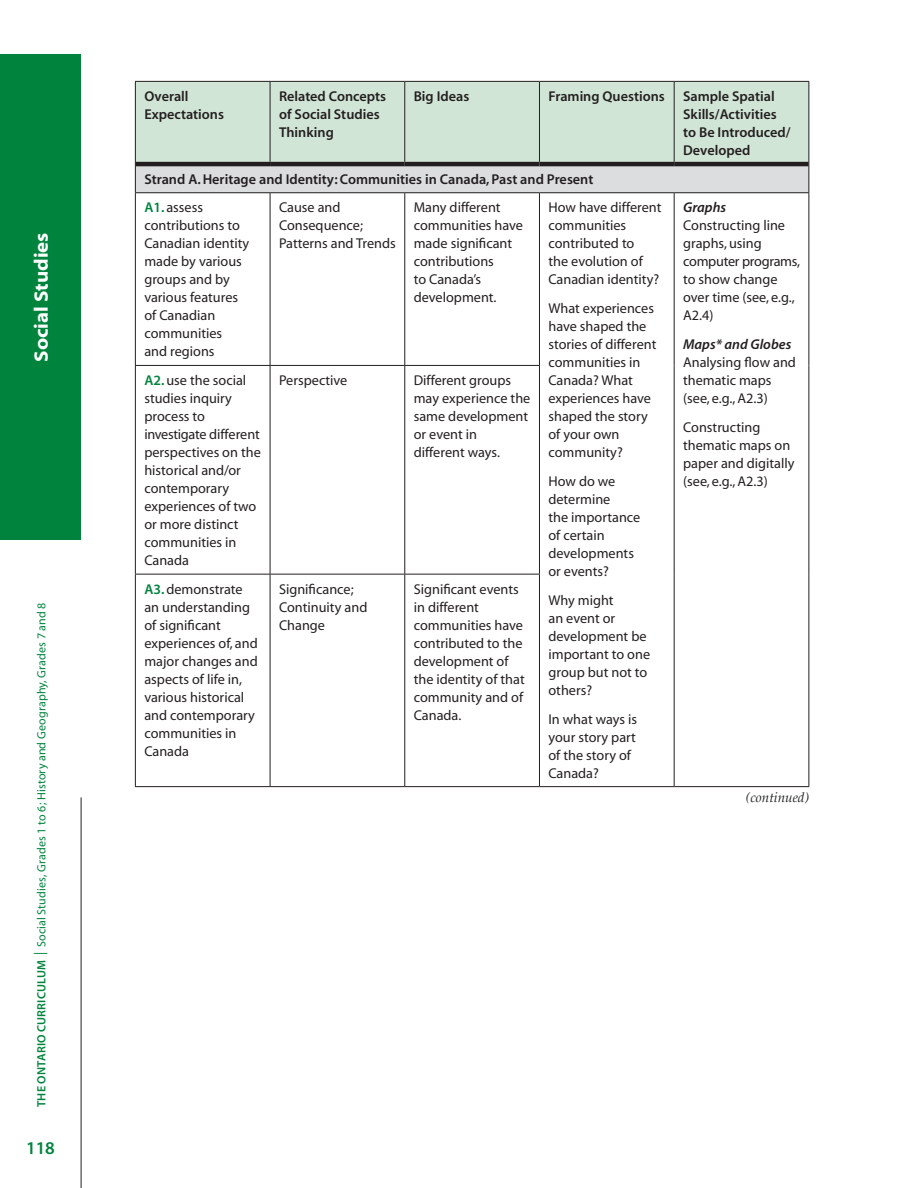
<style>
.page{position:relative;width:918px;height:1188px;background:#fff}
.page>*{position:absolute;margin:0;border:0;box-sizing:border-box;transform-origin:0 0}
.t1{font:19.5px "Myriad MM 700 700";color:#fff}
.t2{font:18px "Myriad MM 565 600";color:#00843d}
.SS-Overview_Table_Co{font:14.25px/18px "Myriad MM 400 600";color:#231f20}
.SS-Overview_Table_He{font:14.25px/18px "Myriad MM 565 600";color:#231f20}
.SS-Overview_Table_He-2{font:14.25px "Myriad MM It 565 600";color:#231f20}
.t3{font:italic 13.5px "Palatino";color:#231f20}
.t4{font:12px "Myriad MM 400 600";letter-spacing:.01em;color:#00843d}
.s1{font-family:"Myriad MM 565 600"}
.s2{font-size:13.5px}
.s3{font-family:"Myriad MM 565 600";color:#00843d}
</style>
<div class="page">
<hr style="left:81px;top:797px;width:1px;height:391px;background:#231f20">
<div style="left:0;top:54px;width:81px;height:486px;background:#00843d"></div>
<div style="left:136px;top:82px;width:672px;height:80px;background:#d1e5d6"></div>
<div style="left:135px;top:164px;width:674px;height:29px;background:#dcdddf"></div>
<svg style="left:135px;top:164px;width:1px;height:28px"></svg>
<svg style="left:808px;top:166px;width:1px;height:26px"></svg>
<hr style="left:135px;top:81px;width:135px;height:1px;background:#231f20">
<hr style="left:135px;top:82px;width:1px;height:82px;background:#231f20">
<hr style="left:674px;top:81px;width:135px;height:1px;background:#231f20">
<hr style="left:808px;top:82px;width:1px;height:82px;background:#231f20">
<hr style="left:270px;top:81px;width:135px;height:1px;background:#231f20">
<hr style="left:270px;top:82px;width:1px;height:80px;background:#231f20">
<hr style="left:539px;top:81px;width:135px;height:1px;background:#231f20">
<hr style="left:674px;top:82px;width:1px;height:80px;background:#231f20">
<hr style="left:405px;top:81px;width:134px;height:1px;background:#231f20">
<hr style="left:404px;top:82px;width:1px;height:80px;background:#231f20">
<hr style="left:539px;top:82px;width:1px;height:80px;background:#231f20">
<hr style="left:135px;top:193px;width:1px;height:172px;background:#231f20">
<hr style="left:270px;top:193px;width:1px;height:172px;background:#231f20">
<hr style="left:404px;top:193px;width:1px;height:172px;background:#231f20">
<hr style="left:539px;top:193px;width:1px;height:172px;background:#231f20">
<hr style="left:674px;top:193px;width:1px;height:172px;background:#231f20">
<hr style="left:808px;top:193px;width:1px;height:172px;background:#231f20">
<hr style="left:135px;top:365px;width:135px;height:1px;background:#231f20">
<hr style="left:135px;top:366px;width:1px;height:208px;background:#231f20">
<hr style="left:270px;top:365px;width:135px;height:1px;background:#231f20">
<hr style="left:270px;top:366px;width:1px;height:208px;background:#231f20">
<hr style="left:405px;top:365px;width:135px;height:1px;background:#231f20">
<hr style="left:404px;top:366px;width:1px;height:208px;background:#231f20">
<hr style="left:539px;top:366px;width:1px;height:208px;background:#231f20">
<hr style="left:674px;top:365px;width:1px;height:209px;background:#231f20">
<hr style="left:808px;top:365px;width:1px;height:209px;background:#231f20">
<hr style="left:135px;top:574px;width:135px;height:1px;background:#231f20">
<hr style="left:135px;top:574px;width:1px;height:212px;background:#231f20">
<hr style="left:270px;top:574px;width:135px;height:1px;background:#231f20">
<hr style="left:270px;top:574px;width:1px;height:212px;background:#231f20">
<hr style="left:405px;top:574px;width:135px;height:1px;background:#231f20">
<hr style="left:404px;top:574px;width:1px;height:212px;background:#231f20">
<hr style="left:539px;top:574px;width:1px;height:212px;background:#231f20">
<hr style="left:674px;top:574px;width:1px;height:212px;background:#231f20">
<hr style="left:808px;top:574px;width:1px;height:212px;background:#231f20">
<hr style="left:136px;top:162px;width:134px;height:4px;background:#231f20">
<hr style="left:270px;top:162px;width:135px;height:4px;background:#231f20">
<hr style="left:405px;top:162px;width:134px;height:4px;background:#231f20">
<hr style="left:539px;top:162px;width:135px;height:4px;background:#231f20">
<hr style="left:674px;top:162px;width:135px;height:4px;background:#231f20">
<hr style="left:135px;top:192px;width:135px;height:1px;background:#231f20">
<hr style="left:270px;top:192px;width:135px;height:1px;background:#231f20">
<hr style="left:405px;top:192px;width:134px;height:1px;background:#231f20">
<hr style="left:539px;top:192px;width:135px;height:1px;background:#231f20">
<hr style="left:674px;top:192px;width:135px;height:1px;background:#231f20">
<hr style="left:539px;top:786px;width:135px;height:1px;background:#231f20">
<hr style="left:674px;top:786px;width:135px;height:1px;background:#231f20">
<hr style="left:135px;top:786px;width:135px;height:1px;background:#231f20">
<hr style="left:270px;top:786px;width:135px;height:1px;background:#231f20">
<hr style="left:405px;top:786px;width:134px;height:1px;background:#231f20">
<h1 class="t1" style="left:32px;top:362px;width:131px;rotate:-90deg">Social Studies</h1>
<p class="t4" style="left:36px;top:1107px;width:506px;rotate:-90deg"><span class="s1">THE ONTARIO CURRICULUM</span> <span class="s2">|</span> Social Studies, Grades 1 to 6; History and Geography, Grades 7 and 8</p>
<p class="t2" style="left:26px;top:1140px;width:30px">118</p>
<p class="SS-Overview_Table_He" style="left:144px;top:88px;width:81px">Overall<br>Expectations</p>
<p class="SS-Overview_Table_He" style="left:279px;top:88px;width:109px">Related Concepts of Social Studies<br>Thinking</p>
<p class="SS-Overview_Table_He" style="left:414px;top:88px;width:57px">Big Ideas</p>
<p class="SS-Overview_Table_He" style="left:548px;top:88px;width:118px">Framing Questions</p>
<p class="SS-Overview_Table_He" style="left:683px;top:88px;width:109px">Sample Spatial<br>Skills/Activities to Be Introduced/<br>Developed</p>
<p class="SS-Overview_Table_He" style="left:144px;top:171px;width:451px">Strand A. Heritage and Identity: Communities in Canada, Past and Present</p>
<p class="SS-Overview_Table_Co" style="left:144px;top:199px;width:106px"><span class="s3">A1.</span> assess contributions to<br>Canadian identity made by various groups and by various features of Canadian communities<br>and regions</p>
<p class="SS-Overview_Table_Co" style="left:279px;top:199px;width:118px">Cause and<br>Consequence;<br>Patterns and Trends</p>
<p class="SS-Overview_Table_Co" style="left:414px;top:199px;width:111px">Many different communities have made significant contributions<br>to Canada’s development.</p>
<p class="SS-Overview_Table_Co" style="left:548px;top:199px;width:114px">How have different communities contributed to<br>the evolution of<br>Canadian identity?</p>
<p class="SS-Overview_Table_He-2" style="left:683px;top:201px;width:44px">Graphs</p>
<p class="SS-Overview_Table_Co" style="left:683px;top:217px;width:118px">Constructing line graphs, using computer programs, to show change over time (see, e.g.,<br>A2.4)</p>
<p class="SS-Overview_Table_He-2" style="left:683px;top:338px;width:110px">Maps* and Globes</p>
<p class="SS-Overview_Table_Co" style="left:683px;top:354px;width:114px">Analysing flow and thematic maps (see, e.g., A2.3)</p>
<p class="SS-Overview_Table_Co" style="left:683px;top:419px;width:113px">Constructing thematic maps on paper and digitally (see, e.g., A2.3)</p>
<p class="SS-Overview_Table_Co" style="left:548px;top:300px;width:109px">What experiences have shaped the stories of different communities in<br>Canada? What experiences have shaped the story of your own community?</p>
<p class="SS-Overview_Table_Co" style="left:548px;top:473px;width:93px">How do we determine<br>the importance of certain developments or events?</p>
<p class="SS-Overview_Table_Co" style="left:548px;top:592px;width:103px">Why might<br>an event or development be important to one group but not to others?</p>
<p class="SS-Overview_Table_Co" style="left:548px;top:711px;width:90px">In what ways is your story part of the story of<br>Canada?</p>
<p class="SS-Overview_Table_Co" style="left:144px;top:372px;width:118px"><span class="s3">A2.</span> use the social studies inquiry process to investigate different perspectives on the historical and/or contemporary experiences of two or more distinct communities in<br>Canada</p>
<p class="SS-Overview_Table_Co" style="left:279px;top:372px;width:70px">Perspective</p>
<p class="SS-Overview_Table_Co" style="left:414px;top:372px;width:118px">Different groups may experience the same development or event in different ways.</p>
<p class="SS-Overview_Table_Co" style="left:144px;top:581px;width:115px"><span class="s3">A3.</span> demonstrate an understanding of significant experiences of, and major changes and aspects of life in, various historical and contemporary communities in<br>Canada</p>
<p class="SS-Overview_Table_Co" style="left:279px;top:581px;width:90px">Significance;<br>Continuity and<br>Change</p>
<p class="SS-Overview_Table_Co" style="left:414px;top:581px;width:112px">Significant events in different communities have contributed to the development of the identity of that community and of<br>Canada.</p>
<p class="t3" style="left:746px;top:787px;width:65px">(continued)</p>
</div>
